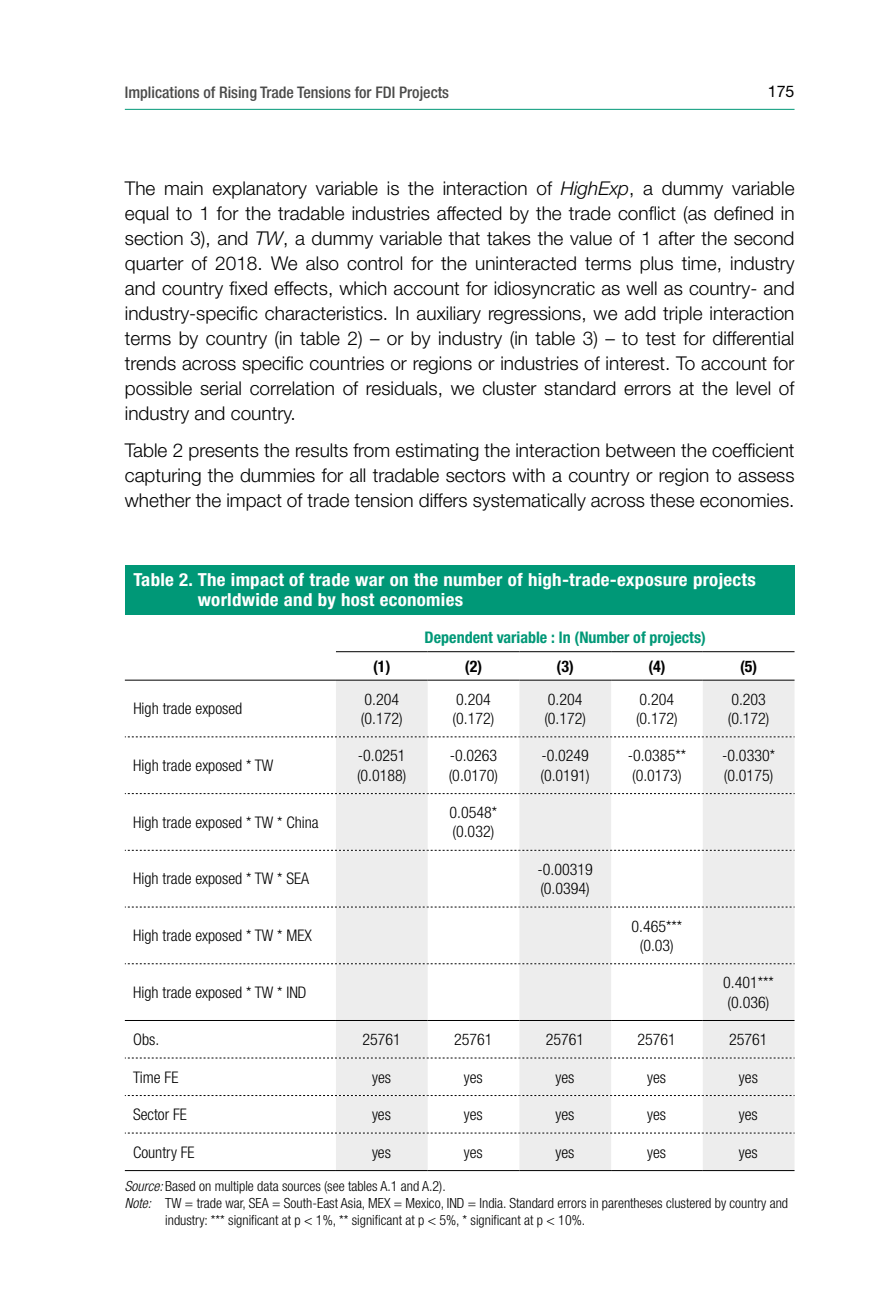
<style>
.page{position:relative;width:874px;height:1299px;background:#fff}
.page>*{position:absolute;margin:0;border:0;box-sizing:border-box;transform-origin:0 0}
.t1{font:300 19px/25px "Helvetica Neue LT Std";color:#000;text-align:justify}
.t2{font:700 condensed 18px/19.8px "Helvetica Neue LT Std";letter-spacing:.015em;color:#fff;scale:1.05 1}
.t3{font:300 condensed 16px/19.2px "Helvetica Neue LT Std";color:#000}
.t4{font:500 condensed 16px "Helvetica Neue LT Std";color:#4a4a49}
.t5{font:700 condensed 16px "Helvetica Neue LT Std";color:#009877}
.t6{font:700 condensed 16px "Helvetica Neue LT Std";color:#000}
.t7{font:16px "Helvetica Neue LT Std";color:#000}
.t8{font:300 condensed 14px "Helvetica Neue LT Std";color:#000}
.s1{font-style:italic}
</style>
<div class="page">
<hr style="left:125px;top:109px;width:669px;height:1px;background:#009877">
<div style="left:125px;top:565px;width:669px;height:49px;background:#009877"></div>
<svg style="left:336px;top:680px;width:458px;height:489px;fill:#ededed"></svg>
<hr style="left:125px;top:679px;width:211px;height:1px;background:#000">
<hr style="left:336px;top:679px;width:91px;height:1px;background:#000">
<hr style="left:427px;top:679px;width:92px;height:1px;background:#000">
<hr style="left:519px;top:679px;width:91px;height:1px;background:#000">
<hr style="left:610px;top:679px;width:92px;height:1px;background:#000">
<hr style="left:702px;top:679px;width:92px;height:1px;background:#000">
<hr style="left:125px;top:1169px;width:211px;height:1px;background:#000">
<hr style="left:336px;top:1169px;width:91px;height:1px;background:#000">
<hr style="left:427px;top:1169px;width:92px;height:1px;background:#000">
<hr style="left:519px;top:1169px;width:91px;height:1px;background:#000">
<hr style="left:610px;top:1169px;width:92px;height:1px;background:#000">
<hr style="left:702px;top:1169px;width:92px;height:1px;background:#000">
<hr style="left:336px;top:651px;width:91px;height:1px;background:#000">
<hr style="left:427px;top:651px;width:92px;height:1px;background:#000">
<hr style="left:519px;top:651px;width:91px;height:1px;background:#000">
<hr style="left:610px;top:651px;width:92px;height:1px;background:#000">
<hr style="left:702px;top:651px;width:92px;height:1px;background:#000">
<svg style="left:125px;top:736px;width:669px;height:1px"></svg>
<svg style="left:125px;top:793px;width:669px;height:1px"></svg>
<svg style="left:125px;top:850px;width:669px;height:1px"></svg>
<svg style="left:125px;top:906px;width:669px;height:1px"></svg>
<svg style="left:125px;top:963px;width:669px;height:1px"></svg>
<svg style="left:125px;top:1132px;width:669px;height:1px"></svg>
<hr style="left:125px;top:1019px;width:211px;height:1px;background:#000">
<hr style="left:336px;top:1019px;width:91px;height:1px;background:#000">
<hr style="left:427px;top:1019px;width:92px;height:1px;background:#000">
<hr style="left:519px;top:1019px;width:91px;height:1px;background:#000">
<hr style="left:610px;top:1019px;width:92px;height:1px;background:#000">
<hr style="left:702px;top:1019px;width:92px;height:1px;background:#000">
<svg style="left:125px;top:1057px;width:669px;height:1px"></svg>
<svg style="left:125px;top:1095px;width:669px;height:1px"></svg>
<p class="t4" style="left:125px;top:83px;width:325px">Implications of Rising Trade Tensions for FDI Projects</p>
<p class="t7" style="left:767px;top:81px;width:28px">175</p>
<p class="t1" style="left:125px;top:175px;width:671px">The main explanatory variable is the interaction of <span class="s1">HighExp</span>, a dummy variable equal to 1 for the tradable industries affected by the trade conflict (as defined in section 3), and <span class="s1">TW</span>, a dummy variable that takes the value of 1 after the second quarter of 2018. We also control for the uninteracted terms plus time, industry and country fixed effects, which account for idiosyncratic as well as country- and industry-specific characteristics. In auxiliary regressions, we add triple interaction terms by country (in table 2) – or by industry (in table 3) – to test for differential trends across specific countries or regions or industries of interest. To account for possible serial correlation of residuals, we cluster standard errors at the level of industry and country.</p>
<p class="t1" style="left:125px;top:437px;width:671px">Table 2 presents the results from estimating the interaction between the coefficient capturing the dummies for all tradable sectors with a country or region to assess whether the impact of trade tension differs systematically across these economies.</p>
<p class="t2" style="left:198px;top:570px;width:532px;text-indent:-64px">Table 2. The impact of trade war on the number of high-trade-exposure projects worldwide and by host economies</p>
<p class="t5" style="left:424px;top:627px;width:282px">Dependent variable : ln (Number of projects)</p>
<p class="t6" style="left:373px;top:656px;width:19px">(1)</p>
<p class="t6" style="left:464px;top:656px;width:19px">(2)</p>
<p class="t6" style="left:556px;top:656px;width:19px">(3)</p>
<p class="t6" style="left:648px;top:656px;width:19px">(4)</p>
<p class="t6" style="left:739px;top:656px;width:19px">(5)</p>
<p class="t3" style="left:133px;top:698px;width:110px">High trade exposed</p>
<p class="t3" style="left:364px;top:689px;width:36px">0.204</p>
<p class="t3" style="left:456px;top:689px;width:36px">0.204</p>
<p class="t3" style="left:547px;top:689px;width:36px">0.204</p>
<p class="t3" style="left:639px;top:689px;width:36px">0.204</p>
<p class="t3" style="left:731px;top:689px;width:36px">0.203</p>
<p class="t3" style="left:361px;top:708px;width:43px">(0.172)</p>
<p class="t3" style="left:452px;top:708px;width:43px">(0.172)</p>
<p class="t3" style="left:544px;top:708px;width:43px">(0.172)</p>
<p class="t3" style="left:635px;top:708px;width:43px">(0.172)</p>
<p class="t3" style="left:727px;top:708px;width:43px">(0.172)</p>
<p class="t3" style="left:133px;top:755px;width:142px">High trade exposed * TW</p>
<p class="t3" style="left:358px;top:746px;width:49px">-0.0251</p>
<p class="t3" style="left:449px;top:746px;width:49px">-0.0263</p>
<p class="t3" style="left:541px;top:746px;width:49px">-0.0249</p>
<p class="t3" style="left:627px;top:746px;width:60px">-0.0385**</p>
<p class="t3" style="left:721px;top:746px;width:54px">-0.0330*</p>
<p class="t3" style="left:357px;top:765px;width:51px">(0.0188)</p>
<p class="t3" style="left:448px;top:765px;width:51px">(0.0170)</p>
<p class="t3" style="left:540px;top:765px;width:51px">(0.0191)</p>
<p class="t3" style="left:632px;top:765px;width:51px">(0.0173)</p>
<p class="t3" style="left:723px;top:765px;width:51px">(0.0175)</p>
<p class="t3" style="left:133px;top:812px;width:187px">High trade exposed * TW * China</p>
<p class="t3" style="left:449px;top:802px;width:49px">0.0548* (0.032)</p>
<p class="t3" style="left:133px;top:869px;width:177px">High trade exposed * TW * SEA</p>
<p class="t3" style="left:537px;top:859px;width:57px">-0.00319 (0.0394)</p>
<p class="t3" style="left:133px;top:925px;width:180px">High trade exposed * TW * MEX</p>
<p class="t3" style="left:631px;top:916px;width:52px;text-align:center">0.465*** (0.03)</p>
<p class="t3" style="left:133px;top:982px;width:175px">High trade exposed * TW * IND</p>
<p class="t3" style="left:722px;top:972px;width:52px">0.401*** (0.036)</p>
<p class="t3" style="left:133px;top:1029px;width:28px">Obs.</p>
<p class="t3" style="left:362px;top:1029px;width:40px">25761</p>
<p class="t3" style="left:454px;top:1029px;width:40px">25761</p>
<p class="t3" style="left:545px;top:1029px;width:40px">25761</p>
<p class="t3" style="left:637px;top:1029px;width:40px">25761</p>
<p class="t3" style="left:728px;top:1029px;width:40px">25761</p>
<p class="t3" style="left:133px;top:1067px;width:47px">Time FE</p>
<p class="t3" style="left:372px;top:1067px;width:20px">yes</p>
<p class="t3" style="left:463px;top:1067px;width:20px">yes</p>
<p class="t3" style="left:555px;top:1067px;width:20px">yes</p>
<p class="t3" style="left:647px;top:1067px;width:20px">yes</p>
<p class="t3" style="left:738px;top:1067px;width:20px">yes</p>
<p class="t3" style="left:133px;top:1104px;width:55px">Sector FE</p>
<p class="t3" style="left:372px;top:1104px;width:20px">yes</p>
<p class="t3" style="left:463px;top:1104px;width:20px">yes</p>
<p class="t3" style="left:555px;top:1104px;width:20px">yes</p>
<p class="t3" style="left:647px;top:1104px;width:20px">yes</p>
<p class="t3" style="left:738px;top:1104px;width:20px">yes</p>
<p class="t3" style="left:133px;top:1142px;width:63px">Country FE</p>
<p class="t3" style="left:372px;top:1142px;width:20px">yes</p>
<p class="t3" style="left:463px;top:1142px;width:20px">yes</p>
<p class="t3" style="left:555px;top:1142px;width:20px">yes</p>
<p class="t3" style="left:647px;top:1142px;width:20px">yes</p>
<p class="t3" style="left:738px;top:1142px;width:20px">yes</p>
<p class="t8" style="left:125px;top:1178px;width:322px"><span class="s1">Source:</span> Based on multiple data sources (see tables A.1 and A.2).</p>
<p class="t8" style="left:125px;top:1195px;width:664px"><span class="s1">Note:</span> TW = trade war, SEA = South-East Asia, MEX = Mexico, IND = India. Standard errors in parentheses clustered by country and</p>
<p class="t8" style="left:165px;top:1212px;width:421px">industry: *** significant at p &lt; 1%, ** significant at p &lt; 5%, * significant at p &lt; 10%.</p>
</div>
